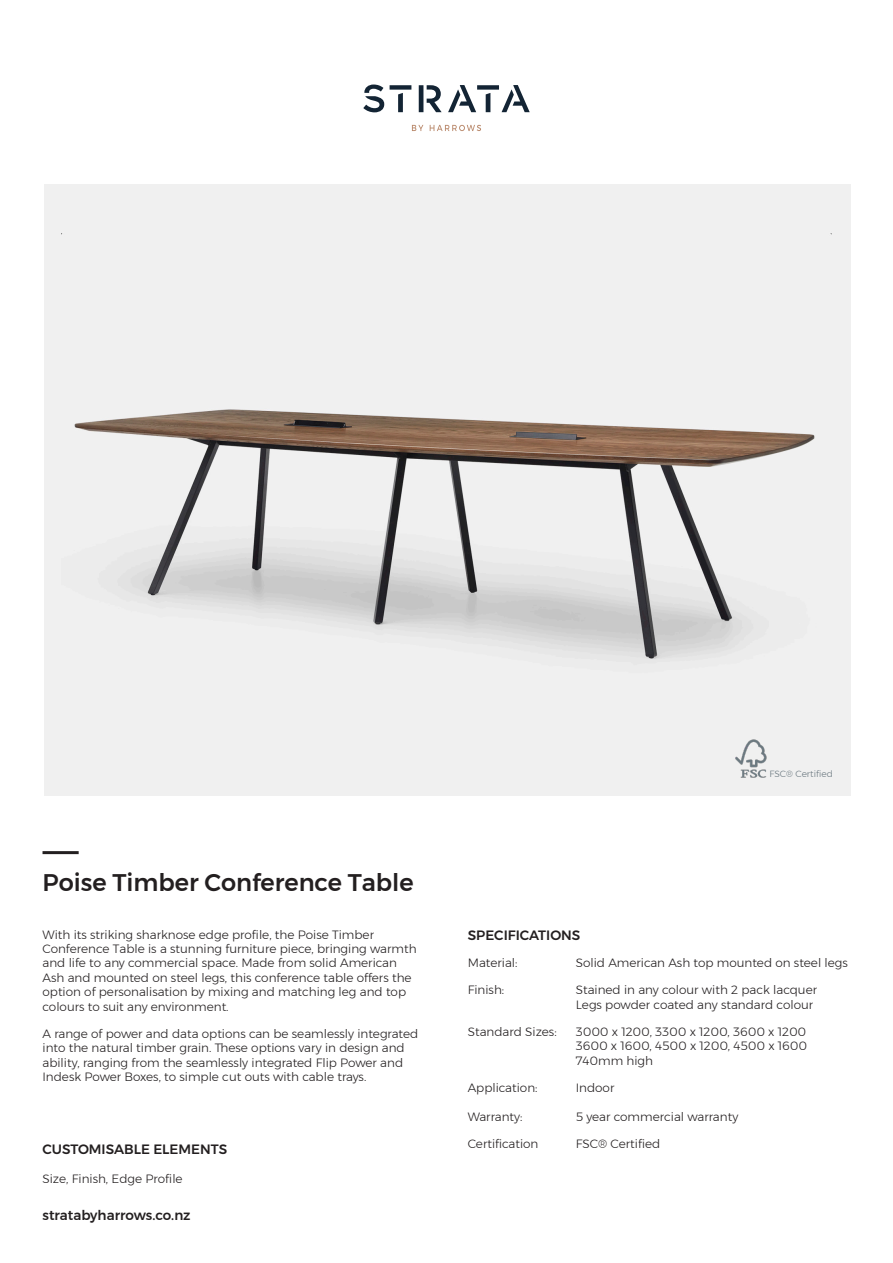
<style>
.page{position:relative;width:893px;height:1263px;background:#fff}
.page>*{position:absolute;margin:0;border:0;box-sizing:border-box;transform-origin:0 0}
.t1{font:500 24px "Montserrat";color:#231f20}
.t2{font:500 13.5px "Montserrat";color:#231f20}
.t3{font:300 12px/14.4px "Montserrat";color:#231f20}
.t4{font:300 9px "Montserrat";color:#6b7880}
</style>
<div class="page">
<svg style="left:412px;top:125px;width:11px;height:6px"></svg>
<svg style="left:430px;top:125px;width:51px;height:6px"></svg>
<svg style="left:390px;top:85px;width:21px;height:27px"></svg>
<hr style="left:419px;top:85px;width:4px;height:27px;background:#132434">
<svg style="left:427px;top:85px;width:15px;height:27px"></svg>
<svg style="left:448px;top:85px;width:82px;height:27px"></svg>
<svg style="left:363px;top:85px;width:21px;height:27px"></svg>
<hr style="left:43px;top:851px;width:36px;height:3px;background:#231f20">
<img style="left:44px;top:185px;width:806px;height:610px">
<img style="left:736px;top:740px;width:32px;height:37px">
<p class="t1" style="left:43px;top:863px;width:373px">Poise Timber Conference Table</p>
<p class="t3" style="left:43px;top:927px;width:376px">With its striking sharknose edge profile, the Poise Timber Conference Table is a stunning furniture piece, bringing warmth and life to any commercial space. Made from solid American Ash and mounted on steel legs, this conference table offers the option of personalisation by mixing and matching leg and top colours to suit any environment.</p>
<p class="t3" style="left:43px;top:1026px;width:377px">A range of power and data options can be seamlessly integrated into the natural timber grain. These options vary in design and ability, ranging from the seamlessly integrated Flip Power and Indesk Power Boxes, to simple cut outs with cable trays.</p>
<p class="t2" style="left:43px;top:1139px;width:186px">CUSTOMISABLE ELEMENTS</p>
<p class="t3" style="left:43px;top:1171px;width:142px">Size, Finish, Edge Profile</p>
<p class="t2" style="left:43px;top:1205px;width:149px">stratabyharrows.co.nz</p>
<p class="t4" style="left:769px;top:767px;width:65px">FSC® Certified</p>
<p class="t2" style="left:468px;top:925px;width:114px">SPECIFICATIONS</p>
<p class="t3" style="left:468px;top:956px;width:51px">Material:</p>
<p class="t3" style="left:576px;top:956px;width:274px">Solid American Ash top mounted on steel legs</p>
<p class="t3" style="left:468px;top:983px;width:38px">Finish:</p>
<p class="t3" style="left:576px;top:983px;width:243px">Stained in any colour with 2 pack lacquer</p>
<p class="t3" style="left:576px;top:997px;width:239px">Legs powder coated any standard colour</p>
<p class="t3" style="left:468px;top:1024px;width:90px">Standard Sizes:</p>
<p class="t3" style="left:576px;top:1024px;width:232px">3000 x 1200, 3300 x 1200, 3600 x 1200</p>
<p class="t3" style="left:576px;top:1039px;width:233px">3600 x 1600, 4500 x 1200, 4500 x 1600<br>740mm high</p>
<p class="t3" style="left:468px;top:1080px;width:71px">Application:</p>
<p class="t3" style="left:576px;top:1080px;width:40px">Indoor</p>
<p class="t3" style="left:468px;top:1109px;width:56px">Warranty:</p>
<p class="t3" style="left:576px;top:1109px;width:164px">5 year commercial warranty</p>
<p class="t3" style="left:468px;top:1136px;width:72px">Certification</p>
<p class="t3" style="left:576px;top:1136px;width:86px">FSC® Certified</p>
</div>
